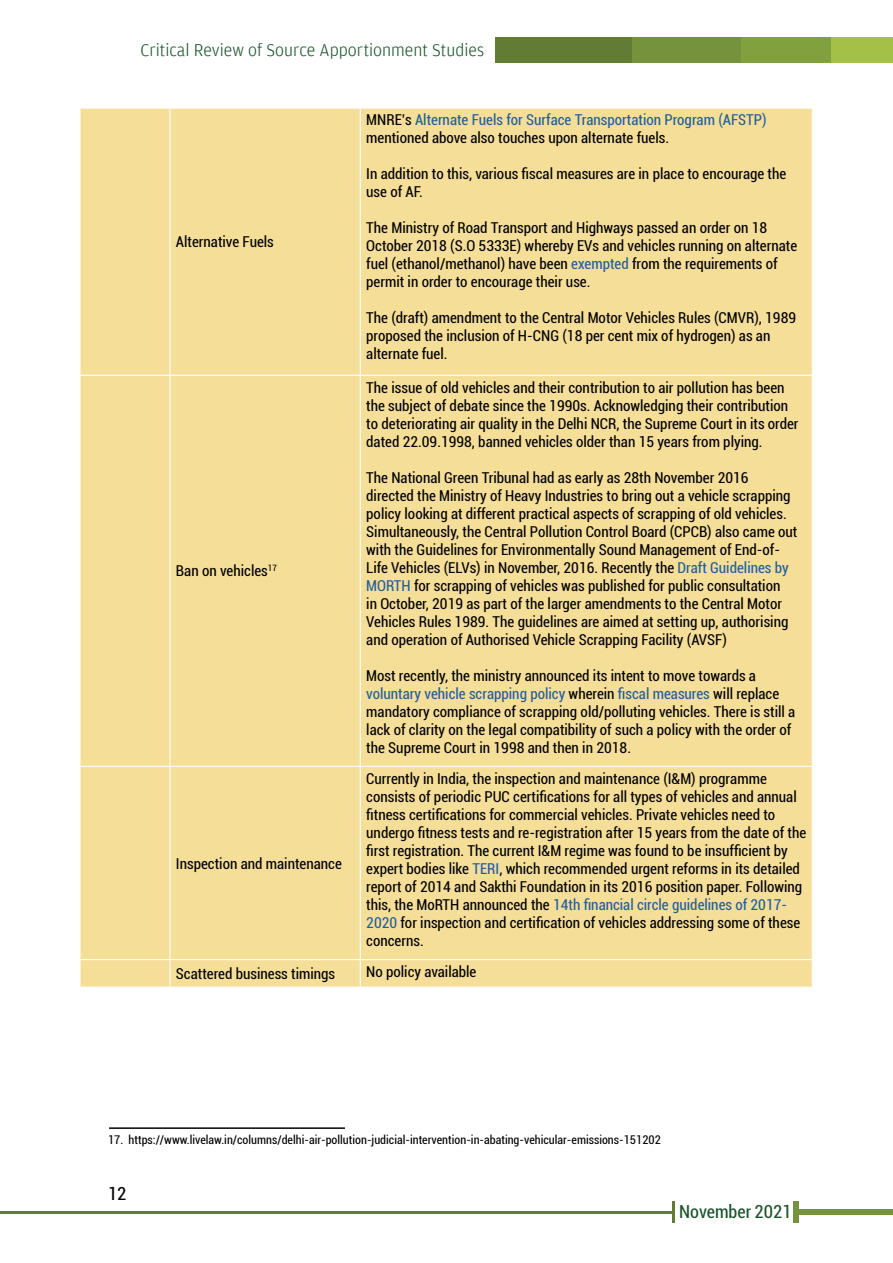
<style>
.page{position:relative;width:893px;height:1263px;background:#fff}
.page>*{position:absolute;margin:0;border:0;box-sizing:border-box;transform-origin:0 0}
.t1{font:300 18px "Amplitude";color:#16532b}
.t2{font:condensed 18px "Roboto";color:#195329}
.t3{font:condensed 18px "Roboto";color:#000}
.t4{font:condensed 15px/18px "Roboto";color:#000}
.t5{font:condensed 15px/18px "Roboto";color:#215e9e}
.t6{font:condensed 12px "Roboto";color:#000}
.s1{color:#000}
.s2{color:#215e9e}
</style>
<div class="page">
<div style="left:829px;top:37px;width:64px;height:26px;background:#a4c046"></div>
<div style="left:695px;top:37px;width:136px;height:26px;background:#81a13e"></div>
<div style="left:605px;top:37px;width:136px;height:26px;background:#75923c"></div>
<div style="left:495px;top:37px;width:136px;height:26px;background:#627c36"></div>
<hr style="left:0;top:1211px;width:673px;height:3px;background:#627c36">
<div style="left:798px;top:1210px;width:95px;height:5px;background:#75923c"></div>
<hr style="left:672px;top:1202px;width:3px;height:21px;background:#627c36">
<div style="left:794px;top:1202px;width:5px;height:21px;background:#75923c"></div>
<div style="left:81px;top:109px;width:731px;height:877px;background:#f5de97"></div>
<hr style="left:169px;top:109px;width:2px;height:266px;background:#fff">
<hr style="left:360px;top:109px;width:1px;height:266px;background:#fff">
<hr style="left:79px;top:375px;width:91px;height:1px;background:#fff">
<hr style="left:170px;top:375px;width:190px;height:1px;background:#fff">
<hr style="left:169px;top:376px;width:2px;height:390px;background:#fff">
<hr style="left:360px;top:375px;width:453px;height:1px;background:#fff">
<hr style="left:360px;top:376px;width:1px;height:390px;background:#fff">
<hr style="left:79px;top:766px;width:91px;height:1px;background:#fff">
<hr style="left:170px;top:766px;width:190px;height:1px;background:#fff">
<hr style="left:169px;top:767px;width:2px;height:192px;background:#fff">
<hr style="left:360px;top:766px;width:453px;height:1px;background:#fff">
<hr style="left:360px;top:767px;width:1px;height:192px;background:#fff">
<hr style="left:79px;top:959px;width:91px;height:1px;background:#fff">
<hr style="left:170px;top:959px;width:190px;height:1px;background:#fff">
<hr style="left:169px;top:960px;width:2px;height:26px;background:#fff">
<hr style="left:360px;top:959px;width:453px;height:1px;background:#fff">
<svg style="left:360px;top:960px;width:1px;height:26px"></svg>
<hr style="left:109px;top:1127px;width:236px;height:2px;background:#000">
<p class="t1" style="left:141px;top:40px;width:345px">Critical Review of Source Apportionment Studies</p>
<p class="t4" style="left:176px;top:232px;width:99px">Alternative Fuels</p>
<p class="t4" style="left:176px;top:561px;width:102px">Ban on vehicles<sup>17</sup></p>
<p class="t4" style="left:176px;top:854px;width:167px">Inspection and maintenance</p>
<p class="t5" style="left:366px;top:110px;width:402px"><span class="s1">MNRE’s</span> Alternate Fuels for Surface Transportation Program (AFSTP) <span class="s1">mentioned above also touches upon alternate fuels.</span></p>
<p class="t4" style="left:366px;top:164px;width:422px">In addition to this, various fiscal measures are in place to encourage the use of AF.</p>
<p class="t4" style="left:366px;top:218px;width:432px">The Ministry of Road Transport and Highways passed an order on 18<br>October 2018 (S.O 5333E) whereby EVs and vehicles running on alternate fuel (ethanol/methanol) have been <span class="s2">exempted</span> from the requirements of permit in order to encourage their use.</p>
<p class="t4" style="left:366px;top:308px;width:431px">The (draft) amendment to the Central Motor Vehicles Rules (CMVR), 1989 proposed the inclusion of H-CNG (18 per cent mix of hydrogen) as an alternate fuel.</p>
<p class="t4" style="left:366px;top:378px;width:434px">The issue of old vehicles and their contribution to air pollution has been the subject of debate since the 1990s. Acknowledging their contribution to deteriorating air quality in the Delhi NCR, the Supreme Court in its order dated 22.09.1998, banned vehicles older than 15 years from plying.</p>
<p class="t4" style="left:366px;top:468px;width:433px">The National Green Tribunal had as early as 28th November 2016 directed the Ministry of Heavy Industries to bring out a vehicle scrapping policy looking at different practical aspects of scrapping of old vehicles.<br>Simultaneously, the Central Pollution Control Board (CPCB) also came out with the Guidelines for Environmentally Sound Management of End-of-Life Vehicles (ELVs) in November, 2016. Recently the <span class="s2">Draft Guidelines by MORTH</span> for scrapping of vehicles was published for public consultation<br>in October, 2019 as part of the larger amendments to the Central Motor Vehicles Rules 1989. The guidelines are aimed at setting up, authorising and operation of Authorised Vehicle Scrapping Facility (AVSF)</p>
<p class="t4" style="left:366px;top:666px;width:431px">Most recently, the ministry announced its intent to move towards a <span class="s2">voluntary vehicle scrapping policy</span> wherein <span class="s2">fiscal measures</span> will replace mandatory compliance of scrapping old/polluting vehicles. There is still a lack of clarity on the legal compatibility of such a policy with the order of the Supreme Court in 1998 and then in 2018.</p>
<p class="t4" style="left:366px;top:769px;width:442px">Currently in India, the inspection and maintenance (I&amp;M) programme consists of periodic PUC certifications for all types of vehicles and annual fitness certifications for commercial vehicles. Private vehicles need to undergo fitness tests and re-registration after 15 years from the date of the first registration. The current I&amp;M regime was found to be insufficient by expert bodies like <span class="s2">TERI</span>, which recommended urgent reforms in its detailed report of 2014 and Sakthi Foundation in its 2016 position paper. Following this, the MoRTH announced the <span class="s2">14th financial circle guidelines of 2017- 2020</span> for inspection and certification of vehicles addressing some of these concerns.</p>
<p class="t4" style="left:176px;top:964px;width:161px">Scattered business timings</p>
<p class="t4" style="left:366px;top:962px;width:112px">No policy available</p>
<p class="t6" style="left:108px;top:1132px;width:554px">17. https://www.livelaw.in/columns/delhi-air-pollution-judicial-intervention-in-abating-vehicular-emissions-151202</p>
<p class="t3" style="left:108px;top:1181px;width:20px">12</p>
<p class="t2" style="left:679px;top:1199px;width:114px">November 2021</p>
</div>
